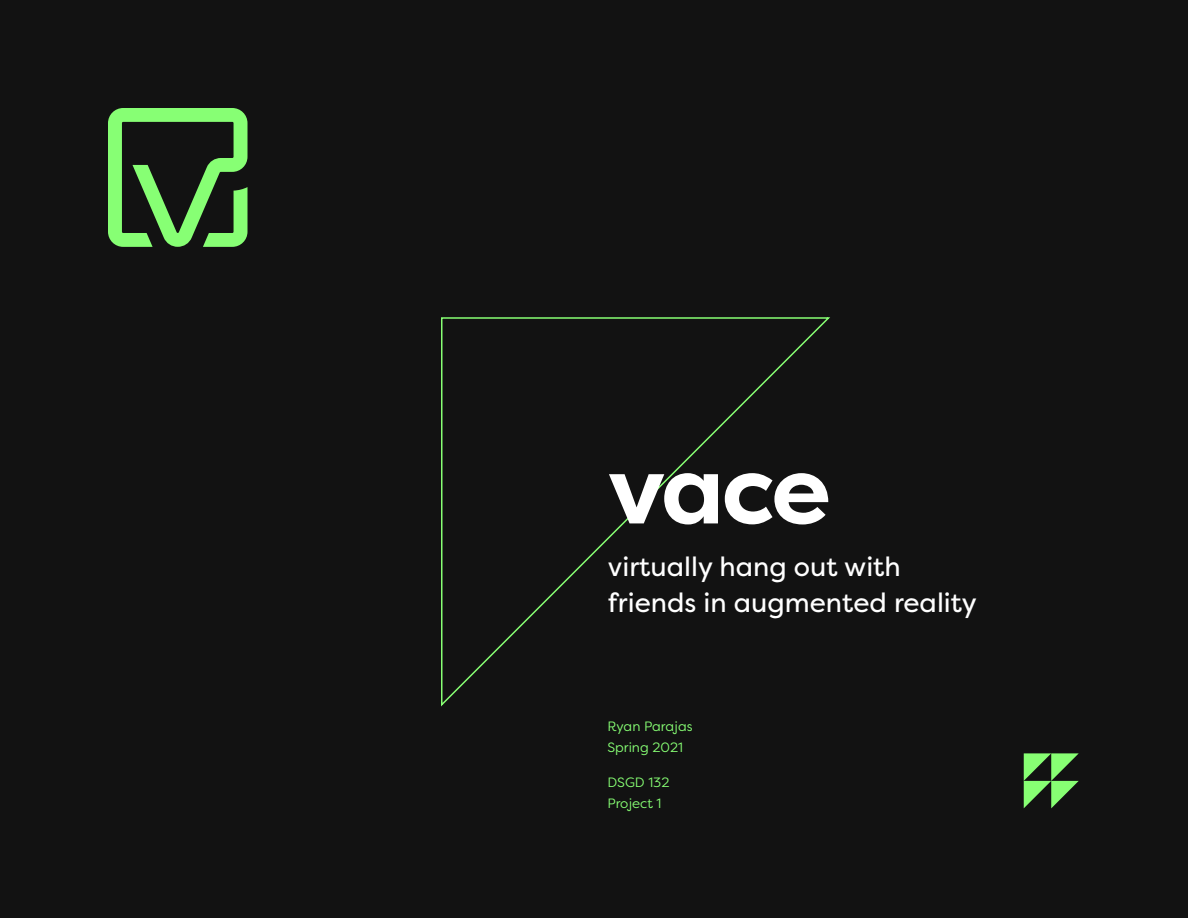
<style>
.page{position:relative;width:1188px;height:918px;background:#121212}
.page>*{position:absolute;margin:0;border:0;box-sizing:border-box;transform-origin:0 0}
.t1{font:700 96px "Filson Pro";color:#fff}
.t2{font:27px/36px "Filson Pro";color:#fff}
.t3{font:13.5px/21px "Filson Pro";color:#87ff74}
</style>
<div class="page">
<svg style="left:441px;top:317px;width:389px;height:390px"></svg>
<svg style="left:108px;top:108px;width:140px;height:139px"></svg>
<svg style="left:1024px;top:753px;width:55px;height:55px"></svg>
<h1 class="t1" style="left:608px;top:429px;width:224px">vace</h1>
<p class="t2" style="left:608px;top:549px;width:370px">virtually hang out with friends in augmented reality</p>
<p class="t3" style="left:608px;top:716px;width:87px">Ryan Parajas<br>Spring 2021</p>
<p class="t3" style="left:608px;top:772px;width:64px">DSGD 132<br>Project 1</p>
</div>
